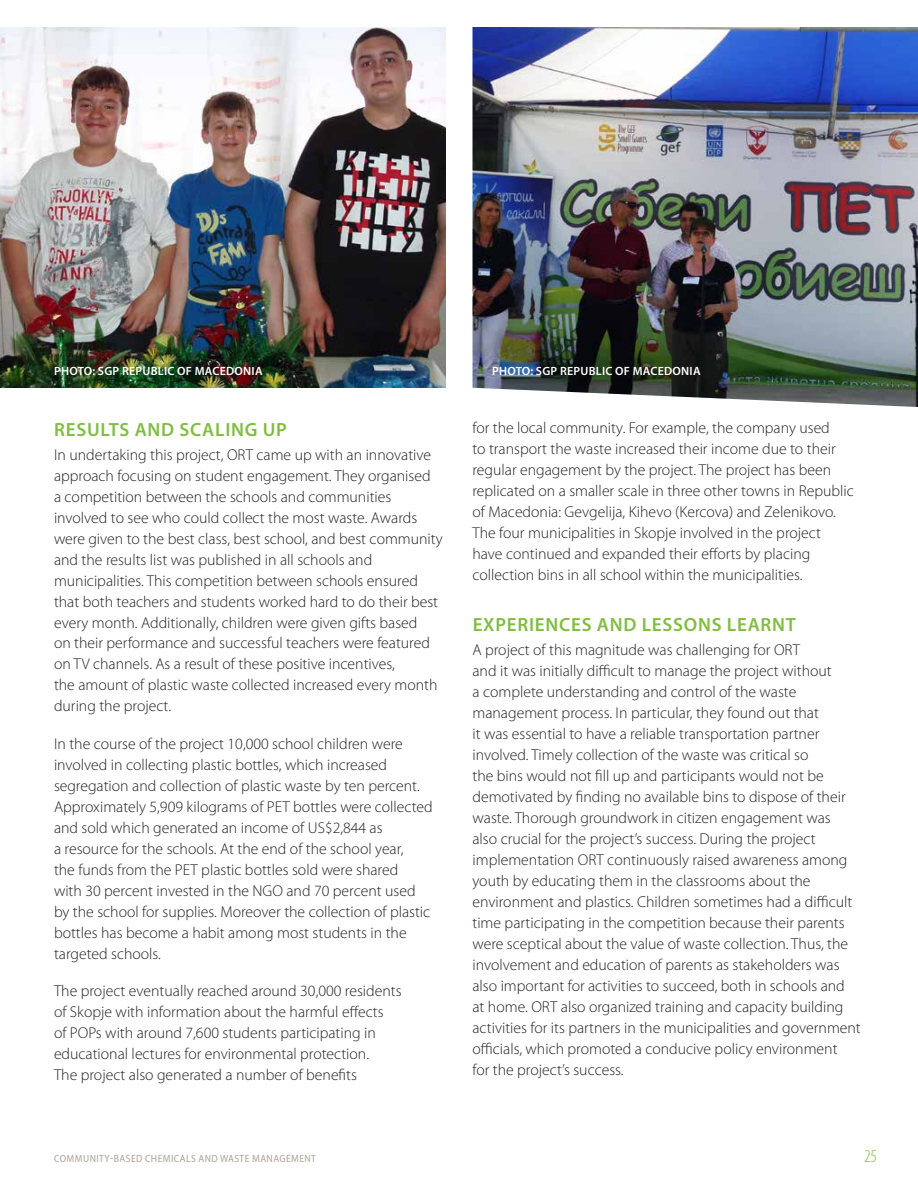
<style>
.page{position:relative;width:918px;height:1188px;background:#fff}
.page>*{position:absolute;margin:0;border:0;box-sizing:border-box;transform-origin:0 0}
.t1{font:600 19.2px "Myriad Pro";letter-spacing:.04em;color:#81bd41}
.t2{font:300 condensed 18px "Myriad Pro";color:#81bd41}
.t3{font:300 15.75px/21px "Myriad Pro";color:#231f20}
.t4{font:600 12px "Myriad Pro";letter-spacing:.02em;color:#fff}
.t5{font:semi-condensed 10.5px "Myriad Pro";letter-spacing:.04em;color:#afa499}
</style>
<div class="page">
<img style="left:0;top:27px;width:446px;height:361px">
<img style="left:472px;top:27px;width:446px;height:380px">
<p class="t4" style="left:54px;top:364px;width:210px">PHOTO: SGP REPUBLIC OF MACEDONIA</p>
<p class="t4" style="left:492px;top:364px;width:210px">PHOTO: SGP REPUBLIC OF MACEDONIA</p>
<p class="t1" style="left:54px;top:417px;width:234px">RESULTS AND SCALING UP</p>
<p class="t3" style="left:54px;top:444px;width:390px">In undertaking this project, ORT came up with an innovative approach focusing on student engagement. They organised<br>a competition between the schools and communities involved to see who could collect the most waste. Awards were given to the best class, best school, and best community and the results list was published in all schools and municipalities. This competition between schools ensured that both teachers and students worked hard to do their best every month. Additionally, children were given gifts based<br>on their performance and successful teachers were featured on TV channels. As a result of these positive incentives,<br>the amount of plastic waste collected increased every month during the project.</p>
<p class="t3" style="left:54px;top:733px;width:380px">In the course of the project 10,000 school children were involved in collecting plastic bottles, which increased segregation and collection of plastic waste by ten percent.<br>Approximately 5,909 kilograms of PET bottles were collected and sold which generated an income of US$2,844 as<br>a resource for the schools. At the end of the school year,<br>the funds from the PET plastic bottles sold were shared<br>with 30 percent invested in the NGO and 70 percent used by the school for supplies. Moreover the collection of plastic bottles has become a habit among most students in the targeted schools.</p>
<p class="t3" style="left:54px;top:980px;width:349px">The project eventually reached around 30,000 residents of Skopje with information about the harmful effects<br>of POPs with around 7,600 students participating in educational lectures for environmental protection.<br>The project also generated a number of benefits</p>
<p class="t3" style="left:472px;top:417px;width:383px">for the local community. For example, the company used<br>to transport the waste increased their income due to their regular engagement by the project. The project has been replicated on a smaller scale in three other towns in Republic of Macedonia: Gevgelija, Kihevo (Kercova) and Zelenikovo.<br>The four municipalities in Skopje involved in the project have continued and expanded their efforts by placing collection bins in all school within the municipalities.</p>
<p class="t1" style="left:473px;top:613px;width:325px">EXPERIENCES AND LESSONS LEARNT</p>
<p class="t3" style="left:472px;top:639px;width:390px">A project of this magnitude was challenging for ORT<br>and it was initially difficult to manage the project without<br>a complete understanding and control of the waste management process. In particular, they found out that<br>it was essential to have a reliable transportation partner involved. Timely collection of the waste was critical so<br>the bins would not fill up and participants would not be demotivated by finding no available bins to dispose of their waste. Thorough groundwork in citizen engagement was<br>also crucial for the project’s success. During the project implementation ORT continuously raised awareness among youth by educating them in the classrooms about the environment and plastics. Children sometimes had a difficult time participating in the competition because their parents were sceptical about the value of waste collection. Thus, the involvement and education of parents as stakeholders was also important for activities to succeed, both in schools and<br>at home. ORT also organized training and capacity building activities for its partners in the municipalities and government officials, which promoted a conducive policy environment<br>for the project’s success.</p>
<p class="t5" style="left:54px;top:1152px;width:263px">COMMUNITY-BASED CHEMICALS AND WASTE MANAGEMENT</p>
<p class="t2" style="left:864px;top:1146px;width:14px">25</p>
</div>
